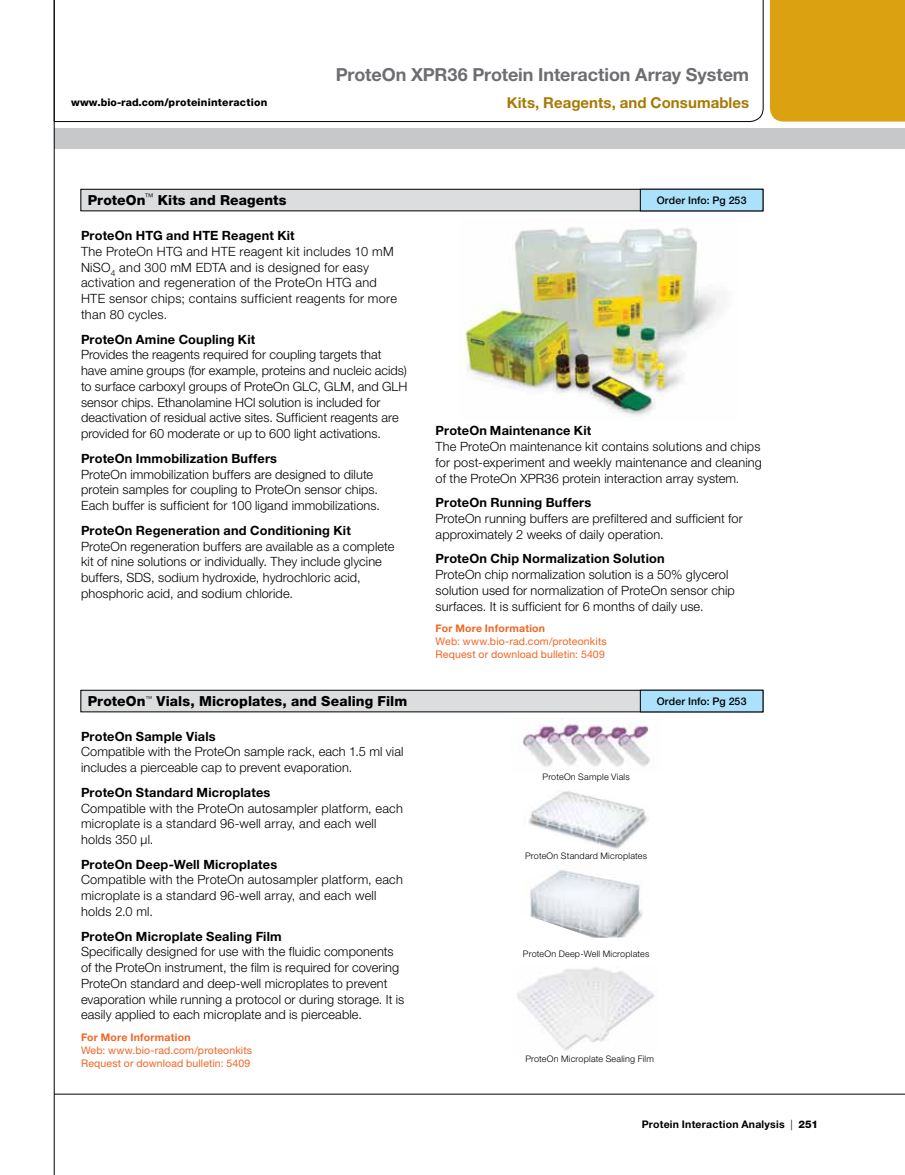
<style>
.page{position:relative;width:905px;height:1175px;background:#fff}
.page>*{position:absolute;margin:0;border:0;box-sizing:border-box;transform-origin:0 0}
.t1{font:700 18px "Helvetica Neue LT Std";letter-spacing:-.005em;color:#6d6e71}
.t2{font:700 15px "Helvetica Neue LT Std";letter-spacing:.005em;color:#a67a05}
.t3{font:800 13.8px "Helvetica Neue LT Std";letter-spacing:.01em;color:#000}
.t4{font:300 12.75px/15.8px "Helvetica Neue LT Std";letter-spacing:.01em;color:#000}
.t5{font:700 12.75px "Helvetica Neue LT Std";letter-spacing:.015em;color:#000}
.t6{font:10.5px/12.8px "Helvetica Neue LT Std";letter-spacing:.01em;color:#f26522}
.t7{font:700 10.5px "Helvetica Neue LT Std";letter-spacing:.02em;color:#f26522}
.t8{font:800 10.5px "Helvetica Neue LT Std";letter-spacing:.02em;color:#000}
.t9{font:700 10.5px "Helvetica Neue LT Std";letter-spacing:.02em;color:#000}
.t10{font:500 10.5px "Helvetica Neue LT Std";letter-spacing:.015em;color:#000}
.t11{font:300 9px "Helvetica Neue LT Std";letter-spacing:.025em;color:#000}
.s1{font-weight:300}
.s2{font-weight:800}
</style>
<div class="page">
<hr style="left:54px;top:1093px;width:850px;height:1px;background:#000">
<div style="left:54px;top:128px;width:850px;height:21px;background:#c7c8ca"></div>
<div style="left:770px;top:0;width:134px;height:122px;background:#dba111"></div>
<svg style="left:55px;top:0;width:708px;height:122px"></svg>
<hr style="left:54px;top:0;width:1px;height:1174px;background:#000">
<img style="left:459px;top:227px;width:261px;height:190px">
<img style="left:522px;top:719px;width:128px;height:48px">
<img style="left:517px;top:967px;width:138px;height:84px">
<img style="left:530px;top:870px;width:113px;height:67px">
<img style="left:528px;top:791px;width:119px;height:58px">
<div style="left:81px;top:690px;width:682px;height:22px;background:#dcddde"></div>
<div style="left:81px;top:690px;width:682px;height:22px;border:1px solid #000"></div>
<div style="left:640px;top:690px;width:123px;height:22px;background:#abe1fa"></div>
<div style="left:640px;top:690px;width:123px;height:22px;border:1px solid #000"></div>
<div style="left:81px;top:189px;width:682px;height:22px;background:#dcddde"></div>
<div style="left:81px;top:189px;width:682px;height:22px;border:1px solid #000"></div>
<div style="left:640px;top:189px;width:123px;height:22px;background:#abe1fa"></div>
<div style="left:640px;top:189px;width:123px;height:22px;border:1px solid #000"></div>
<h1 class="t1" style="left:336px;top:63px;width:415px">ProteOn XPR36 Protein Interaction Array System</h1>
<p class="t8" style="left:71px;top:96px;width:197px">www.bio-rad.com/proteininteraction</p>
<p class="t2" style="left:506px;top:93px;width:244px">Kits, Reagents, and Consumables</p>
<p class="t3" style="left:88px;top:192px;width:200px">ProteOn<sup>™</sup> Kits and Reagents</p>
<p class="t10" style="left:656px;top:194px;width:91px">Order Info: Pg 253</p>
<p class="t5" style="left:81px;top:228px;width:215px">ProteOn HTG and HTE Reagent Kit</p>
<p class="t4" style="left:81px;top:243px;width:317px">The ProteOn HTG and HTE reagent kit includes 10 mM NiSO<sub>4</sub> and 300 mM EDTA and is designed for easy activation and regeneration of the ProteOn HTG and HTE sensor chips; contains sufficient reagents for more than 80 cycles.</p>
<p class="t5" style="left:81px;top:331px;width:176px">ProteOn Amine Coupling Kit</p>
<p class="t4" style="left:81px;top:347px;width:328px">Provides the reagents required for coupling targets that have amine groups (for example, proteins and nucleic acids) to surface carboxyl groups of ProteOn GLC, GLM, and GLH sensor chips. Ethanolamine HCl solution is included for deactivation of residual active sites. Sufficient reagents are provided for 60 moderate or up to 600 light activations.</p>
<p class="t5" style="left:81px;top:450px;width:197px">ProteOn Immobilization Buffers</p>
<p class="t4" style="left:81px;top:466px;width:300px">ProteOn immobilization buffers are designed to dilute protein samples for coupling to ProteOn sensor chips.<br>Each buffer is sufficient for 100 ligand immobilizations.</p>
<p class="t5" style="left:81px;top:522px;width:271px">ProteOn Regeneration and Conditioning Kit</p>
<p class="t4" style="left:81px;top:538px;width:315px">ProteOn regeneration buffers are available as a complete kit of nine solutions or individually. They include glycine buffers, SDS, sodium hydroxide, hydrochloric acid, phosphoric acid, and sodium chloride.</p>
<p class="t5" style="left:435px;top:423px;width:157px">ProteOn Maintenance Kit</p>
<p class="t4" style="left:435px;top:438px;width:328px">The ProteOn maintenance kit contains solutions and chips for post-experiment and weekly maintenance and cleaning of the ProteOn XPR36 protein interaction array system.</p>
<p class="t5" style="left:435px;top:495px;width:157px">ProteOn Running Buffers</p>
<p class="t4" style="left:435px;top:510px;width:308px">ProteOn running buffers are prefiltered and sufficient for approximately 2 weeks of daily operation.</p>
<p class="t5" style="left:435px;top:551px;width:230px">ProteOn Chip Normalization Solution</p>
<p class="t4" style="left:435px;top:566px;width:301px">ProteOn chip normalization solution is a 50% glycerol solution used for normalization of ProteOn sensor chip surfaces. It is sufficient for 6 months of daily use.</p>
<p class="t7" style="left:435px;top:622px;width:111px">For More Information</p>
<p class="t6" style="left:435px;top:635px;width:173px">Web: www.bio-rad.com/proteonkits<br>Request or download bulletin: 5409</p>
<p class="t3" style="left:88px;top:693px;width:321px">ProteOn<sup>™</sup> Vials, Microplates, and Sealing Film</p>
<p class="t10" style="left:656px;top:695px;width:91px">Order Info: Pg 253</p>
<p class="t5" style="left:81px;top:728px;width:136px">ProteOn Sample Vials</p>
<p class="t4" style="left:81px;top:743px;width:324px">Compatible with the ProteOn sample rack, each 1.5 ml vial includes a pierceable cap to prevent evaporation.</p>
<p class="t5" style="left:81px;top:784px;width:191px">ProteOn Standard Microplates</p>
<p class="t4" style="left:81px;top:799px;width:323px">Compatible with the ProteOn autosampler platform, each microplate is a standard 96-well array, and each well holds 350 µl.</p>
<p class="t5" style="left:81px;top:856px;width:198px">ProteOn Deep-Well Microplates</p>
<p class="t4" style="left:81px;top:871px;width:323px">Compatible with the ProteOn autosampler platform, each microplate is a standard 96-well array, and each well holds 2.0 ml.</p>
<p class="t5" style="left:81px;top:928px;width:202px">ProteOn Microplate Sealing Film</p>
<p class="t4" style="left:81px;top:943px;width:325px">Specifically designed for use with the fluidic components of the ProteOn instrument, the film is required for covering ProteOn standard and deep-well microplates to prevent evaporation while running a protocol or during storage. It is easily applied to each microplate and is pierceable.</p>
<p class="t7" style="left:81px;top:1031px;width:111px">For More Information</p>
<p class="t6" style="left:81px;top:1043px;width:173px">Web: www.bio-rad.com/proteonkits<br>Request or download bulletin: 5409</p>
<p class="t11" style="left:542px;top:771px;width:89px">ProteOn Sample Vials</p>
<p class="t11" style="left:525px;top:850px;width:123px">ProteOn Standard Microplates</p>
<p class="t11" style="left:523px;top:948px;width:128px">ProteOn Deep-Well Microplates</p>
<p class="t11" style="left:525px;top:1053px;width:130px">ProteOn Microplate Sealing Film</p>
<p class="t9" style="left:641px;top:1118px;width:178px">Protein Interaction Analysis <span class="s1">|</span> <span class="s2">251</span></p>
</div>
